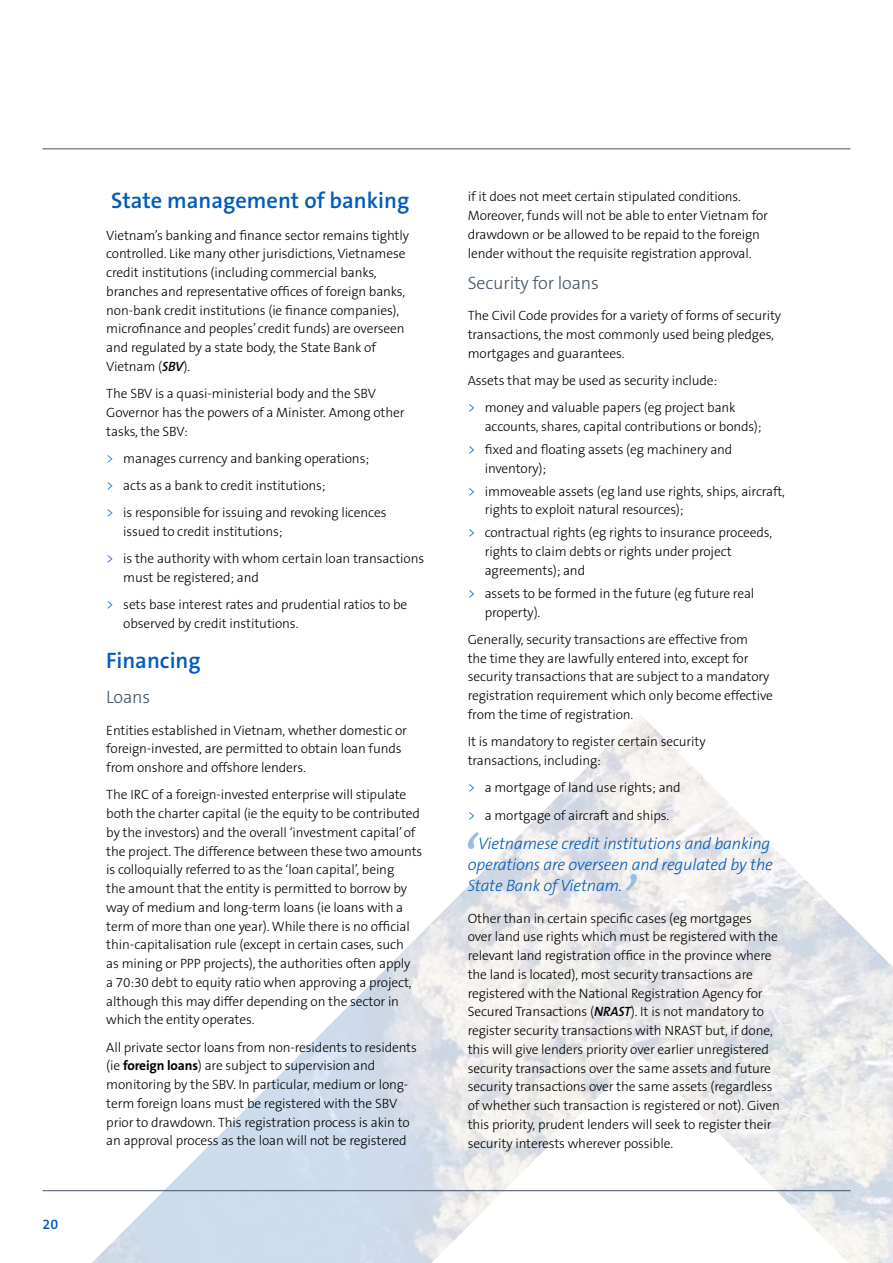
<style>
.page{position:relative;width:893px;height:1263px;background:#fff}
.page>*{position:absolute;margin:0;border:0;box-sizing:border-box;transform-origin:0 0}
.t1{font:600 22.5px "The Sans B6";color:#005cb9}
.t2{font:300 18px "The Sans B3";letter-spacing:-.01em;color:#435363}
.t3{font:italic 300 16.5px/21px "The Sans B3";letter-spacing:-.01em;color:#005cb9}
.t4{font:600 14.25px "The Sans B6";color:#005cb9}
.t5{font:300 13.5px/18.8px "The Sans B3";letter-spacing:-.01em;color:#000}
.s1{font-family:"The Sans B6";font-weight:600;font-style:italic}
.s2{color:#005cb9}
.s3{font-family:"The Sans B7";font-weight:700}
</style>
<div class="page">
<img style="left:90px;top:715px;width:803px;height:548px">
<svg style="left:465px;top:832px;width:14px;height:17px"></svg>
<svg style="left:626px;top:874px;width:14px;height:17px"></svg>
<hr style="left:43px;top:149px;width:807px;height:1px;background:#435363">
<hr style="left:43px;top:1190px;width:807px;height:1px;background:#435363">
<p class="t4" style="left:43px;top:1216px;width:17px">20</p>
<h1 class="t1" style="left:111px;top:188px;width:300px">State management of banking</h1>
<p class="t5" style="left:106px;top:226px;width:304px">Vietnam’s banking and finance sector remains tightly controlled. Like many other jurisdictions, Vietnamese credit institutions (including commercial banks, branches and representative offices of foreign banks, non-bank credit institutions (ie finance companies), microfinance and peoples’ credit funds) are overseen and regulated by a state body, the State Bank of Vietnam (<span class="s1">SBV</span>).</p>
<p class="t5" style="left:106px;top:384px;width:300px">The SBV is a quasi-ministerial body and the SBV<br>Governor has the powers of a Minister. Among other tasks, the SBV:</p>
<p class="t5" style="left:106px;top:445px;width:282px;line-height:27.3px"><span class="s2">&gt;</span> manages currency and banking operations;<br><span class="s2">&gt;</span> acts as a bank to credit institutions;<br><span class="s2">&gt;</span> is responsible for issuing and revoking licences</p>
<p class="t5" style="left:106px;top:518px;width:319px;line-height:27.3px;text-indent:17px">issued to credit institutions;<br><span class="s2">&gt;</span> is the authority with whom certain loan transactions</p>
<p class="t5" style="left:106px;top:564px;width:303px;line-height:27.3px;text-indent:17px">must be registered; and<br><span class="s2">&gt;</span> sets base interest rates and prudential ratios to be</p>
<p class="t5" style="left:123px;top:615px;width:177px">observed by credit institutions.</p>
<h1 class="t1" style="left:106px;top:648px;width:96px">Financing</h1>
<h2 class="t2" style="left:106px;top:687px;width:45px">Loans</h2>
<p class="t5" style="left:106px;top:721px;width:302px">Entities established in Vietnam, whether domestic or foreign-invested, are permitted to obtain loan funds from onshore and offshore lenders.</p>
<p class="t5" style="left:106px;top:786px;width:317px">The IRC of a foreign-invested enterprise will stipulate both the charter capital (ie the equity to be contributed by the investors) and the overall ‘investment capital’ of the project. The difference between these two amounts is colloquially referred to as the ‘loan capital’, being<br>the amount that the entity is permitted to borrow by way of medium and long-term loans (ie loans with a term of more than one year). While there is no official thin-capitalisation rule (except in certain cases, such<br>as mining or PPP projects), the authorities often apply<br>a 70:30 debt to equity ratio when approving a project, although this may differ depending on the sector in which the entity operates.</p>
<p class="t5" style="left:106px;top:1038px;width:312px">All private sector loans from non-residents to residents (ie <span class="s3">foreign loans</span>) are subject to supervision and monitoring by the SBV. In particular, medium or long&shy;term foreign loans must be registered with the SBV prior to drawdown. This registration process is akin to an approval process as the loan will not be registered</p>
<p class="t5" style="left:468px;top:188px;width:302px">if it does not meet certain stipulated conditions.<br>Moreover, funds will not be able to enter Vietnam for drawdown or be allowed to be repaid to the foreign lender without the requisite registration approval.</p>
<h2 class="t2" style="left:468px;top:273px;width:133px">Security for loans</h2>
<p class="t5" style="left:468px;top:307px;width:315px">The Civil Code provides for a variety of forms of security transactions, the most commonly used being pledges, mortgages and guarantees.</p>
<p class="t5" style="left:468px;top:367px;width:269px;line-height:27.3px">Assets that may be used as security include:<br><span class="s2">&gt;</span> money and valuable papers (eg project bank</p>
<p class="t5" style="left:468px;top:415px;width:295px;line-height:23px;text-indent:17px">accounts, shares, capital contributions or bonds); <span class="s2">&gt;</span> fixed and floating assets (eg machinery and</p>
<p class="t5" style="left:468px;top:457px;width:319px;line-height:23px;text-indent:17px">inventory);<br><span class="s2">&gt;</span> immoveable assets (eg land use rights, ships, aircraft,</p>
<p class="t5" style="left:468px;top:499px;width:306px;line-height:23px;text-indent:17px">rights to exploit natural resources);<br><span class="s2">&gt;</span> contractual rights (eg rights to insurance proceeds,</p>
<p class="t5" style="left:485px;top:543px;width:248px">rights to claim debts or rights under project agreements); and</p>
<p class="t5" style="left:485px;top:584px;width:271px;text-indent:-17px"><span class="s2">&gt;</span> assets to be formed in the future (eg future real property).</p>
<p class="t5" style="left:468px;top:630px;width:307px">Generally, security transactions are effective from<br>the time they are lawfully entered into, except for security transactions that are subject to a mandatory registration requirement which only become effective from the time of registration.</p>
<p class="t5" style="left:468px;top:733px;width:239px">It is mandatory to register certain security transactions, including:</p>
<p class="t5" style="left:468px;top:774px;width:214px;line-height:27.3px"><span class="s2">&gt;</span> a mortgage of land use rights; and <span class="s2">&gt;</span> a mortgage of aircraft and ships.</p>
<p class="t3" style="left:468px;top:833px;width:307px;text-indent:10px">Vietnamese credit institutions and banking operations are overseen and regulated by the<br>State Bank of Vietnam.</p>
<p class="t5" style="left:468px;top:909px;width:314px">Other than in certain specific cases (eg mortgages over land use rights which must be registered with the relevant land registration office in the province where the land is located), most security transactions are registered with the National Registration Agency for Secured Transactions (<span class="s1">NRAST</span>). It is not mandatory to register security transactions with NRAST but, if done, this will give lenders priority over earlier unregistered security transactions over the same assets and future security transactions over the same assets (regardless of whether such transaction is registered or not). Given this priority, prudent lenders will seek to register their security interests wherever possible.</p>
</div>
